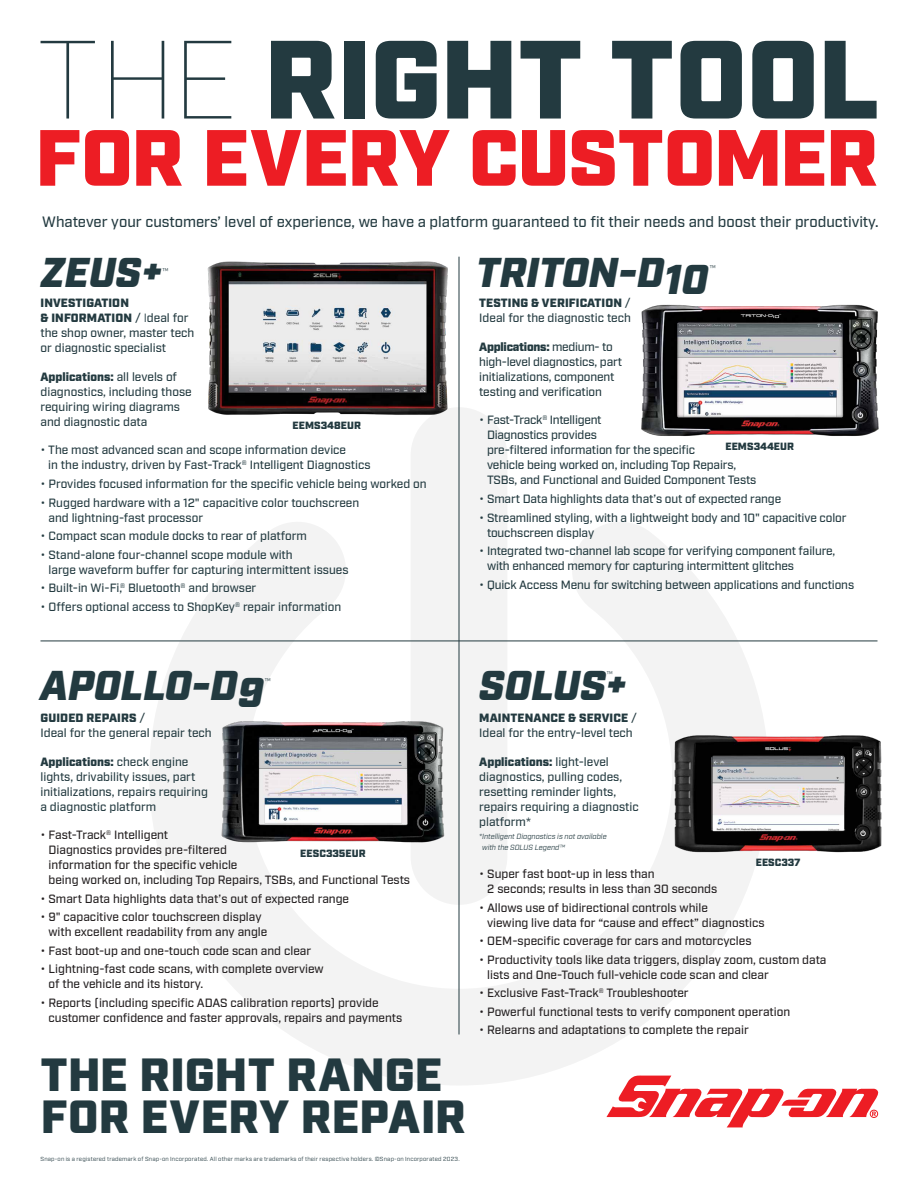
<style>
.page{position:relative;width:918px;height:1188px;background:#fff}
.page>*{position:absolute;margin:0;border:0;box-sizing:border-box;transform-origin:0 0}
.t1{font:900 111px "Industry";letter-spacing:-.01em;color:#233a40}
.t2{font:900 79.5px "Industry";letter-spacing:-.01em;color:#ed1d24}
.t3{font:900 46.5px/42px "Industry";letter-spacing:.01em;color:#233a40}
.t4{font:italic 900 41.7px "Industry";color:#233a40}
.t5{font:500 15px "Industry";color:#233a40}
.t6{font:500 12px/15px "Industry";letter-spacing:-.01em;color:#233a40}
.t7{font:500 12px/15px "Industry";color:#231f20}
.t8{font:900 10.5px "Industry";letter-spacing:.005em;color:#233a40}
.t9{font:8.4px "Industry";color:#233a40}
.t10{font:italic 7.5px/10.5px "Industry";color:#233a40}
.t11{font:5.85px "Industry";letter-spacing:.03em;color:#233a40}
.s1{font-weight:100}
.s2{font-weight:900}
.s3{font-weight:400}
</style>
<div class="page">
<svg style="left:149px;top:522px;width:620px;height:563px"></svg>
<div style="left:411px;top:407px;width:96px;height:498px;background:#f3f3f3;border-radius:48px"></div>
<img style="left:207px;top:256px;width:253px;height:194px">
<img style="left:217px;top:715px;width:228px;height:134px">
<hr style="left:459px;top:257px;width:1px;height:777px;background:#233a40">
<hr style="left:40px;top:641px;width:838px;height:1px;background:#233a40">
<img style="left:641px;top:304px;width:238px;height:132px">
<svg style="left:606px;top:1075px;width:273px;height:52px"></svg>
<img style="left:653px;top:717px;width:229px;height:166px">
<h1 class="t1" style="left:37px;top:13px;width:844px"><span class="s1">THE</span> RIGHT TOOL</h1>
<h2 class="t2" style="left:35px;top:110px;width:844px">FOR EVERY CUSTOMER</h2>
<p class="t5" style="left:42px;top:213px;width:838px">Whatever your customers’ level of experience, we have a platform guaranteed to fit their needs and boost their productivity.</p>
<h3 class="t4" style="left:40px;top:248px;width:123px">ZEUS+</h3>
<p class="t9" style="left:162px;top:267px;width:8px">™</p>
<p class="t6" style="left:40px;top:296px;width:155px"><span class="s2">INVESTIGATION<br>&amp; INFORMATION</span> / <span class="s3">I</span>deal for the shop owner, master tech or diagnostic specialist</p>
<p class="t6" style="left:40px;top:370px;width:153px"><span class="s2">Applications:</span> all levels of diagnostics, including those requiring wiring diagrams and diagnostic data</p>
<p class="t6" style="left:48px;top:443px;width:324px;text-indent:-8px">• The most advanced scan and scope information device<br>in the industry, driven by Fast-Track® Intelligent Diagnostics</p>
<p class="t6" style="left:40px;top:477px;width:388px">• Provides focused information for the specific vehicle being worked on</p>
<p class="t6" style="left:49px;top:495px;width:312px;text-indent:-8px">• Rugged hardware with a 12" capacitive color touchscreen and lightning-fast processor</p>
<p class="t6" style="left:40px;top:529px;width:268px">• Compact scan module docks to rear of platform</p>
<p class="t6" style="left:49px;top:547px;width:302px;text-indent:-8px">• Stand-alone four-channel scope module with<br>large waveform buffer for capturing intermittent issues</p>
<p class="t6" style="left:40px;top:581px;width:217px">• Built-in Wi-Fi,® Bluetooth® and browser</p>
<p class="t6" style="left:40px;top:599px;width:302px">• Offers optional access to ShopKey® repair information</p>
<p class="t8" style="left:292px;top:419px;width:70px">EEMS348EUR</p>
<h3 class="t4" style="left:476px;top:248px;width:234px">TRITON-D10</h3>
<p class="t9" style="left:709px;top:263px;width:8px">™</p>
<p class="t6" style="left:479px;top:296px;width:153px"><span class="s2">TESTING &amp; VERIFICATION</span> /<br>Ideal for the diagnostic tech</p>
<p class="t6" style="left:479px;top:340px;width:144px"><span class="s2">Applications:</span> medium- to high-level diagnostics, part initializations, component testing and verification</p>
<p class="t6" style="left:487px;top:413px;width:271px;text-indent:-8px">• Fast-Track® Intelligent<br>Diagnostics provides<br>pre-filtered information for the specific<br>vehicle being worked on, including Top Repairs, TSBs, and Functional and Guided Component Tests</p>
<p class="t6" style="left:479px;top:492px;width:303px">• Smart Data highlights data that’s out of expected range</p>
<p class="t6" style="left:487px;top:510px;width:361px;text-indent:-8px">• Streamlined styling, with a lightweight body and 10" capacitive color touchscreen display</p>
<p class="t6" style="left:487px;top:544px;width:350px;text-indent:-8px">• Integrated two-channel lab scope for verifying component failure, with enhanced memory for capturing intermittent glitches</p>
<p class="t6" style="left:479px;top:577px;width:376px">• Quick Access Menu for switching between applications and functions</p>
<p class="t8" style="left:725px;top:440px;width:70px">EEMS344EUR</p>
<h3 class="t4" style="left:40px;top:661px;width:225px">APOLLO-D9</h3>
<p class="t9" style="left:264px;top:676px;width:8px">™</p>
<p class="t6" style="left:40px;top:711px;width:173px"><span class="s2">GUIDED REPAIRS</span> /<br>Ideal for the general repair tech</p>
<p class="t6" style="left:40px;top:755px;width:169px"><span class="s2">Applications:</span> check engine lights, drivability issues, part initializations, repairs requiring a diagnostic platform</p>
<p class="t7" style="left:49px;top:828px;width:363px;text-indent:-8px">• Fast-Track® Intelligent<br>Diagnostics provides pre-filtered<br>information for the specific vehicle<br>being worked on, including Top Repairs, TSBs, and Functional Tests</p>
<p class="t7" style="left:40px;top:892px;width:310px">• Smart Data highlights data that’s out of expected range</p>
<p class="t7" style="left:49px;top:910px;width:220px;text-indent:-8px">• 9" capacitive color touchscreen display with excellent readability from any angle</p>
<p class="t7" style="left:40px;top:944px;width:272px">• Fast boot-up and one-touch code scan and clear</p>
<p class="t7" style="left:49px;top:962px;width:277px;text-indent:-8px">• Lightning-fast code scans, with complete overview of the vehicle and its history.</p>
<p class="t7" style="left:49px;top:996px;width:355px;text-indent:-8px">• Reports (including specific ADAS calibration reports) provide customer confidence and faster approvals, repairs and payments</p>
<p class="t8" style="left:300px;top:847px;width:67px">EESC335EUR</p>
<h3 class="t3" style="left:41px;top:1057px;width:426px">THE RIGHT RANGE<br>FOR EVERY REPAIR</h3>
<p class="t11" style="left:40px;top:1155px;width:421px">Snap-on is a registered trademark of Snap-on Incorporated. All other marks are trademarks of their respective holders. ©Snap-on Incorporated 2023.</p>
<h3 class="t4" style="left:479px;top:661px;width:149px">SOLUS+</h3>
<p class="t9" style="left:607px;top:669px;width:8px">™</p>
<p class="t6" style="left:479px;top:711px;width:159px"><span class="s2">MAINTENANCE &amp; SERVICE</span> /<br>Ideal for the entry-level tech</p>
<p class="t6" style="left:479px;top:755px;width:161px"><span class="s2">Applications:</span> light-level diagnostics, pulling codes, resetting reminder lights, repairs requiring a diagnostic platform*</p>
<p class="t10" style="left:482px;top:832px;width:126px;text-indent:-3px">*Intelligent Diagnostics is not available with the SOLUS Legend™</p>
<p class="t7" style="left:487px;top:867px;width:232px;text-indent:-8px">• Super fast boot-up in less than<br>2 seconds; results in less than 30 seconds</p>
<p class="t7" style="left:487px;top:901px;width:279px;text-indent:-8px">• Allows use of bidirectional controls while<br>viewing live data for “cause and effect” diagnostics</p>
<p class="t7" style="left:479px;top:934px;width:274px">• OEM-specific coverage for cars and motorcycles</p>
<p class="t7" style="left:487px;top:953px;width:341px;text-indent:-8px">• Productivity tools like data triggers, display zoom, custom data lists and One-Touch full-vehicle code scan and clear</p>
<p class="t7" style="left:479px;top:986px;width:211px">• Exclusive Fast-Track® Troubleshooter</p>
<p class="t7" style="left:479px;top:1005px;width:313px">• Powerful functional tests to verify component operation</p>
<p class="t7" style="left:479px;top:1023px;width:271px">• Relearns and adaptations to complete the repair</p>
<p class="t8" style="left:756px;top:856px;width:46px">EESC337</p>
</div>
